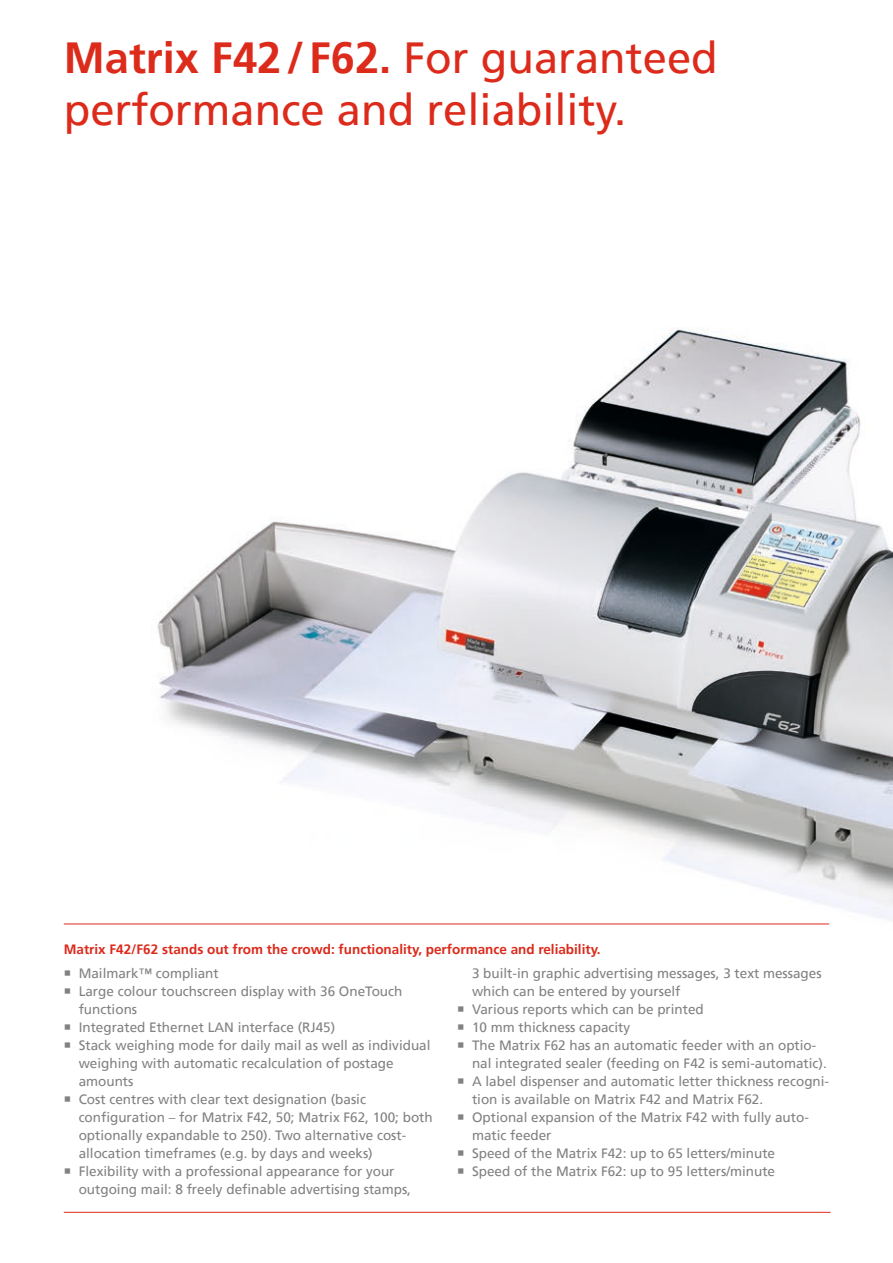
<style>
.page{position:relative;width:893px;height:1263px;background:#fff}
.page>*{position:absolute;margin:0;border:0;box-sizing:border-box;transform-origin:0 0}
.t1{font:43.5px/52.2px "Frutiger";color:#dc2a1b}
.t2{font:13.5px/18px "Frutiger";color:#818181}
.t3{font:700 13.5px "Frutiger";color:#dc2a1b}
.s1{font-weight:700}
</style>
<div class="page">
<img style="left:105px;top:329px;width:788px;height:596px">
<hr style="left:64px;top:923px;width:765px;height:1px;background:#dc2a1b">
<hr style="left:64px;top:1212px;width:767px;height:1px;background:#dc2a1b">
<h1 class="t1" style="left:64px;top:32px;width:655px"><span class="s1">Matrix F42/F62.</span> For guaranteed performance and reliability.</h1>
<p class="t3" style="left:64px;top:941px;width:538px">Matrix F42/F62 stands out from the crowd: functionality, performance and reliability.</p>
<p class="t2" style="left:79px;top:964px;width:356px">Mailmark™ compliant<br>Large colour touchscreen display with 36 OneTouch functions<br>Integrated Ethernet LAN interface (RJ45)<br>Stack weighing mode for daily mail as well as individual weighing with automatic recalculation of postage amounts<br>Cost centres with clear text designation (basic configuration – for Matrix F42, 50; Matrix F62, 100; both optionally expandable to 250). Two alternative cost&shy;allocation timeframes (e.g. by days and weeks)<br>Flexibility with a professional appearance for your outgoing mail: 8 freely definable advertising stamps,</p>
<p class="t2" style="left:472px;top:964px;width:359px">3 built-in graphic advertising messages, 3 text messages which can be entered by yourself<br>Various reports which can be printed<br>10 mm thickness capacity<br>The Matrix F62 has an automatic feeder with an optio&shy;nal integrated sealer (feeding on F42 is semi-automatic).<br>A label dispenser and automatic letter thickness recogni&shy;tion is available on Matrix F42 and Matrix F62.<br>Optional expansion of the Matrix F42 with fully auto&shy;matic feeder<br>Speed of the Matrix F42: up to 65 letters/minute<br>Speed of the Matrix F62: up to 95 letters/minute</p>
</div>
